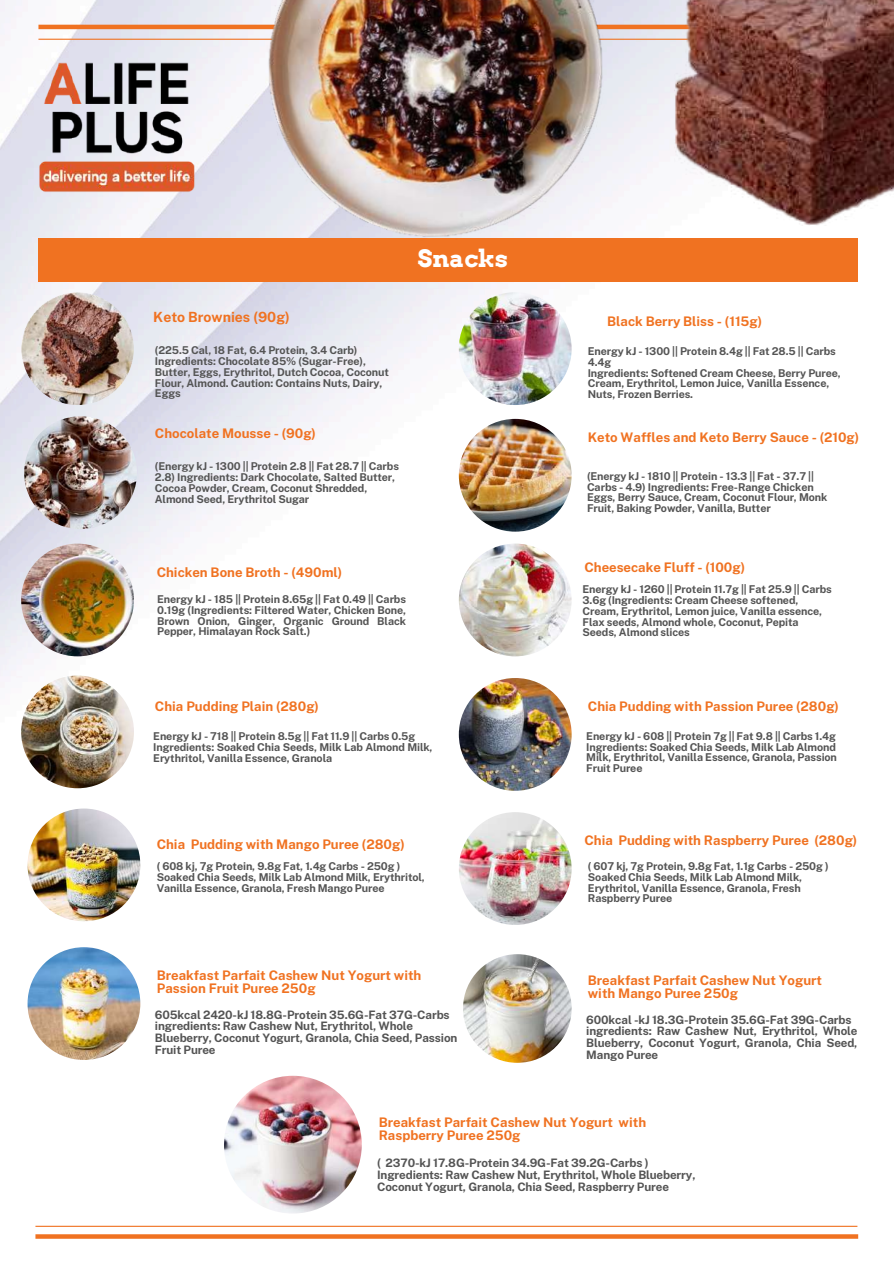
<style>
.page{position:relative;width:894px;height:1264px;background:#fff}
.page>*{position:absolute;margin:0;border:0;box-sizing:border-box;transform-origin:0 0}
.t1{font:700 24px "Arvo";color:#fff}
.t2{font:700 14.1px "Public Sans";color:#f07221}
.t3{font:700 13.2px/13.2px "Public Sans";color:#f07221}
.t4{font:700 11.7px/11.7px "Public Sans";letter-spacing:-.01em;color:#545454}
.t5{font:700 10.8px/10.8px "Public Sans";letter-spacing:-.01em;color:#545454}
</style>
<div class="page">
<img style="left:0;top:0;width:859px;height:1239px">
<hr style="left:38px;top:39px;width:819px;height:1px;background:#f07221">
<hr style="left:38px;top:25px;width:819px;height:4px;background:#f07221">
<hr style="left:35px;top:1225px;width:822px;height:1px;background:#f07221">
<svg style="left:35px;top:1234px;width:822px;height:4px;background:#f17b2f"></svg>
<img style="left:38px;top:49px;width:157px;height:156px">
<img style="left:21px;top:292px;width:113px;height:113px;border-radius:50%">
<img style="left:24px;top:416px;width:113px;height:113px;border-radius:50%">
<img style="left:458px;top:419px;width:113px;height:112px;border-radius:50%">
<img style="left:21px;top:543px;width:113px;height:113px;border-radius:50%">
<img style="left:458px;top:543px;width:113px;height:113px;border-radius:50%">
<img style="left:21px;top:675px;width:113px;height:113px;border-radius:50%">
<img style="left:458px;top:292px;width:113px;height:113px;border-radius:50%">
<img style="left:458px;top:678px;width:113px;height:112px;border-radius:50%">
<img style="left:28px;top:808px;width:112px;height:113px;border-radius:50%">
<img style="left:458px;top:812px;width:113px;height:112px;border-radius:50%">
<img style="left:674px;top:0;width:219px;height:226px">
<div style="left:38px;top:238px;width:819px;height:43px;background:#f07221"></div>
<img style="left:28px;top:947px;width:112px;height:112px;border-radius:50%">
<img style="left:463px;top:954px;width:108px;height:108px;border-radius:50%">
<img style="left:224px;top:1075px;width:138px;height:138px;border-radius:50%">
<img style="left:196px;top:0;width:419px;height:238px">
<h1 class="t1" style="left:417px;top:244px;width:92px">Snacks</h1>
<h2 class="t2" style="left:153px;top:308px;width:138px">Keto Brownies (90g)</h2>
<p class="t5" style="left:155px;top:345px;width:235px">(225.5 Cal, 18 Fat, 6.4 Protein, 3.4 Carb)<br>Ingredients: Chocolate 85% (Sugar-Free), Butter, Eggs, Erythritol, Dutch Cocoa, Coconut Flour, Almond. Caution: Contains Nuts, Dairy, Eggs</p>
<p class="t3" style="left:155px;top:427px;width:163px">Chocolate Mousse - (90g)</p>
<p class="t3" style="left:587px;top:430px;width:273px">Keto Waffles and Keto Berry Sauce - (210g)</p>
<p class="t5" style="left:587px;top:470px;width:242px">(Energy kJ - 1810 || Protein - 13.3 || Fat - 37.7 || Carbs - 4.9) Ingredients: Free-Range Chicken Eggs, Berry Sauce, Cream, Coconut Flour, Monk Fruit, Baking Powder, Vanilla, Butter</p>
<p class="t3" style="left:607px;top:314px;width:156px">Black Berry Bliss - (115g)</p>
<p class="t5" style="left:587px;top:346px;width:254px">Energy kJ - 1300 || Protein 8.4g || Fat 28.5 || Carbs 4.4g<br>Ingredients: Softened Cream Cheese, Berry Puree, Cream, Erythritol, Lemon Juice, Vanilla Essence, Nuts, Frozen Berries.</p>
<p class="t5" style="left:155px;top:461px;width:245px">(Energy kJ - 1300 || Protein 2.8 || Fat 28.7 || Carbs 2.8) Ingredients: Dark Chocolate, Salted Butter, Cocoa Powder, Cream, Coconut Shredded, Almond Seed, Erythritol Sugar</p>
<p class="t3" style="left:157px;top:565px;width:187px">Chicken Bone Broth - (490ml)</p>
<p class="t5" style="left:157px;top:593px;width:250px;text-align:justify">Energy kJ - 185 || Protein 8.65g || Fat 0.49 || Carbs 0.19g (Ingredients: Filtered Water, Chicken Bone, Brown Onion, Ginger, Organic Ground Black Pepper, Himalayan Rock Salt.)</p>
<p class="t3" style="left:155px;top:700px;width:165px">Chia Pudding Plain (280g)</p>
<p class="t5" style="left:153px;top:731px;width:281px">Energy kJ - 718 || Protein 8.5g || Fat 11.9 || Carbs 0.5g<br>Ingredients: Soaked Chia Seeds, Milk Lab Almond Milk,<br>Erythritol, Vanilla Essence, Granola</p>
<p class="t3" style="left:157px;top:837px;width:249px">Chia Pudding with Mango Puree (280g)</p>
<p class="t5" style="left:157px;top:860px;width:270px">( 608 kj, 7g Protein, 9.8g Fat, 1.4g Carbs - 250g )<br>Soaked Chia Seeds, Milk Lab Almond Milk, Erythritol,<br>Vanilla Essence, Granola, Fresh Mango Puree</p>
<p class="t3" style="left:157px;top:968px;width:266px">Breakfast Parfait Cashew Nut Yogurt with<br>Passion Fruit Puree 250g</p>
<p class="t4" style="left:155px;top:1008px;width:304px">605kcal 2420-kJ 18.8G-Protein 35.6G-Fat 37G-Carbs ingredients: Raw Cashew Nut, Erythritol, Whole Blueberry, Coconut Yogurt, Granola, Chia Seed, Passion Fruit Puree</p>
<p class="t3" style="left:584px;top:560px;width:162px">Cheesecake Fluff - (100g)</p>
<p class="t5" style="left:582px;top:584px;width:251px">Energy kJ - 1260 || Protein 11.7g || Fat 25.9 || Carbs 3.6g (Ingredients: Cream Cheese softened, Cream, Erythritol, Lemon juice, Vanilla essence, Flax seeds, Almond whole, Coconut, Pepita Seeds, Almond slices</p>
<p class="t3" style="left:587px;top:699px;width:252px">Chia Pudding with Passion Puree (280g)</p>
<p class="t5" style="left:586px;top:730px;width:252px;text-align:justify">Energy kJ - 608 || Protein 7g || Fat 9.8 || Carbs 1.4g Ingredients: Soaked Chia Seeds, Milk Lab Almond Milk, Erythritol, Vanilla Essence, Granola, Passion Fruit Puree</p>
<p class="t3" style="left:584px;top:834px;width:274px">Chia Pudding with Raspberry Puree (280g)</p>
<p class="t5" style="left:587px;top:860px;width:242px">( 607 kj, 7g Protein, 9.8g Fat, 1.1g Carbs - 250g )<br>Soaked Chia Seeds, Milk Lab Almond Milk, Erythritol, Vanilla Essence, Granola, Fresh Raspberry Puree</p>
<p class="t3" style="left:587px;top:973px;width:236px">Breakfast Parfait Cashew Nut Yogurt with Mango Puree 250g</p>
<p class="t4" style="left:586px;top:1013px;width:273px">600kcal -kJ 18.3G-Protein 35.6G-Fat 39G-Carbs ingredients: Raw Cashew Nut, Erythritol, Whole Blueberry, Coconut Yogurt, Granola, Chia Seed, Mango Puree</p>
<p class="t3" style="left:378px;top:1115px;width:269px">Breakfast Parfait Cashew Nut Yogurt with<br>Raspberry Puree 250g</p>
<p class="t4" style="left:377px;top:1157px;width:320px">( 2370-kJ 17.8G-Protein 34.9G-Fat 39.2G-Carbs )<br>Ingredients: Raw Cashew Nut, Erythritol, Whole Blueberry,<br>Coconut Yogurt, Granola, Chia Seed, Raspberry Puree</p>
</div>
